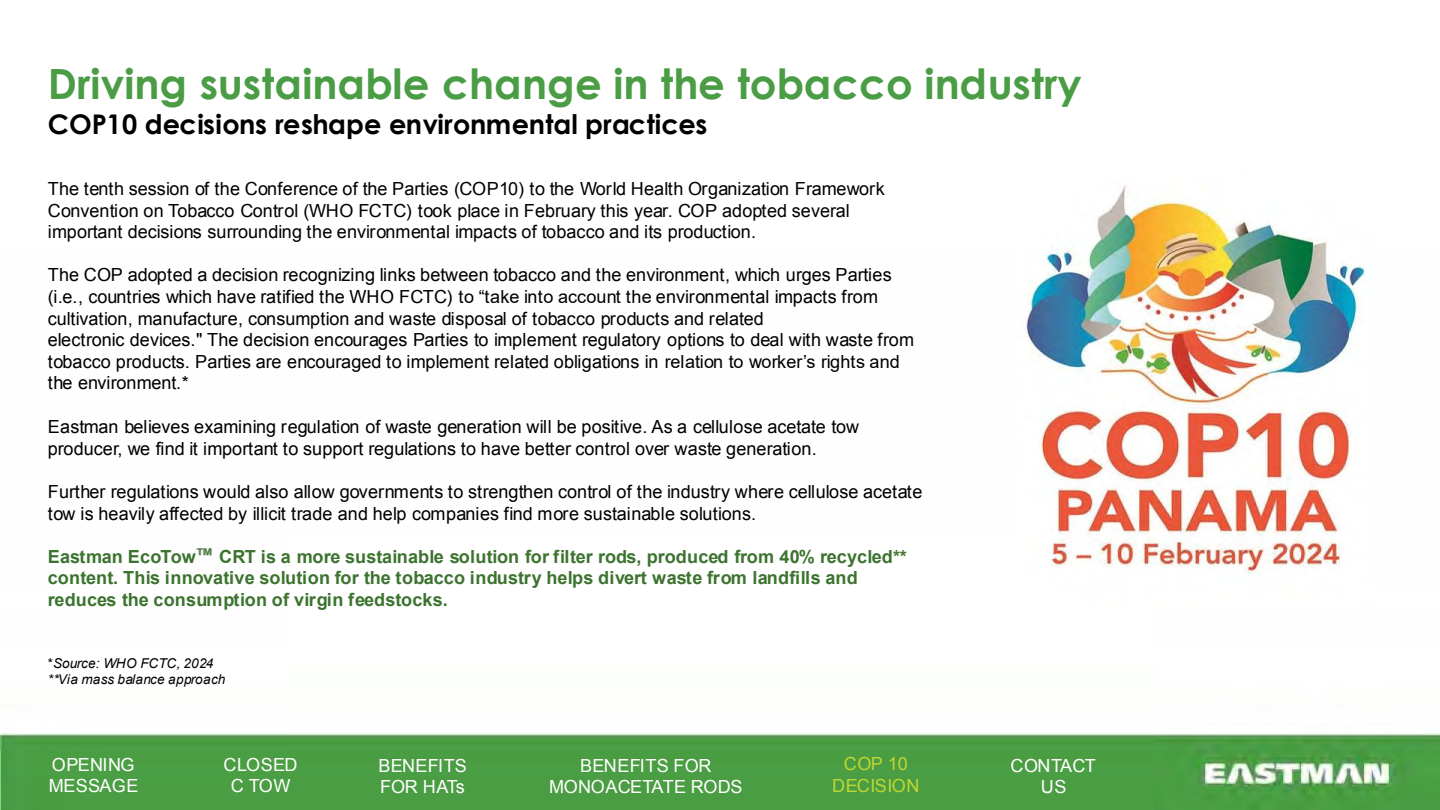
<style>
.page{position:relative;width:1440px;height:810px;background:#fff}
.page>*{position:absolute;margin:0;border:0;box-sizing:border-box;transform-origin:0 0}
.t1{font:700 41.78px "Century Gothic";color:#4a9d45}
.t2{font:700 27.08px "Century Gothic";color:#000}
.t3{font:18.08px/21.5px "Arial";letter-spacing:.005em;color:#000}
.t4{font:700 18.08px/21.5px "Arial";letter-spacing:.005em;color:#3c732f}
.t5{font:18.08px "Arial";letter-spacing:.01em;color:#fff}
.t6{font:18.08px "Arial";letter-spacing:-.02em;color:#fff}
.t7{font:18.08px/21.5px "Arial";letter-spacing:.01em;color:#bed732;text-align:center}
.t8{font:18px/21.5px "Arial";letter-spacing:.005em;color:#000}
.t9{font:18px "Arial";letter-spacing:.02em;color:#fff}
.t10{font:18px "Arial";letter-spacing:-.005em;color:#fff}
.t11{font:italic 13.58px "Arial";color:#000}
.t12{font:italic 13.5px "Arial";letter-spacing:.015em;color:#000}
.s1{font-style:normal}
</style>
<div class="page">
<img style="left:0;top:733px;width:1440px;height:77px">
<img style="left:196px;top:548px;width:16px;height:8px">
<img style="left:1026px;top:185px;width:339px;height:389px">
<h1 class="t1" style="left:48px;top:52px;width:1035px">Driving sustainable change in the tobacco industry</h1>
<h2 class="t2" style="left:48px;top:103px;width:661px">COP10 decisions reshape environmental practices</h2>
<p class="t3" style="left:48px;top:178px;width:839px">The tenth session of the Conference of the Parties (COP10) to the World Health Organization Framework</p>
<p class="t8" style="left:48px;top:200px;width:804px">Convention on Tobacco Control (WHO FCTC) took place in February this year. COP adopted several</p>
<p class="t3" style="left:48px;top:221px;width:710px">important decisions surrounding the environmental impacts of tobacco and its production.</p>
<p class="t3" style="left:48px;top:264px;width:845px">The COP adopted a decision recognizing links between tobacco and the environment, which urges Parties</p>
<p class="t8" style="left:48px;top:287px;width:832px">(i.e., countries which have ratified the WHO FCTC) to “take into account the environmental impacts from cultivation, manufacture, consumption and waste disposal of tobacco products and related</p>
<p class="t3" style="left:48px;top:329px;width:868px">electronic devices." The decision encourages Parties to implement regulatory options to deal with waste from tobacco products. Parties are encouraged to implement related obligations in relation to worker’s rights and the environment.*</p>
<p class="t8" style="left:48px;top:416px;width:813px">Eastman believes examining regulation of waste generation will be positive. As a cellulose acetate tow</p>
<p class="t3" style="left:48px;top:438px;width:770px">producer, we find it important to support regulations to have better control over waste generation.</p>
<p class="t3" style="left:48px;top:481px;width:876px">Further regulations would also allow governments to strengthen control of the industry where cellulose acetate</p>
<p class="t8" style="left:48px;top:503px;width:710px">tow is heavily affected by illicit trade and help companies find more sustainable solutions.</p>
<p class="t4" style="left:48px;top:547px;width:150px">Eastman EcoTow</p>
<p class="t4" style="left:48px;top:547px;width:861px;text-indent:171px">CRT is a more sustainable solution for filter rods, produced from 40% recycled** content. This innovative solution for the tobacco industry helps divert waste from landfills and reduces the consumption of virgin feedstocks.</p>
<p class="t11" style="left:48px;top:654px;width:167px"><span class="s1">*</span>Source: WHO FCTC, 2024</p>
<p class="t12" style="left:48px;top:670px;width:179px">**Via mass balance approach</p>
<p class="t10" style="left:52px;top:753px;width:84px">OPENING</p>
<p class="t5" style="left:49px;top:774px;width:91px">MESSAGE</p>
<p class="t9" style="left:224px;top:753px;width:76px">CLOSED</p>
<p class="t5" style="left:231px;top:774px;width:61px">C TOW</p>
<p class="t9" style="left:378px;top:753px;width:90px">BENEFITS</p>
<p class="t5" style="left:380px;top:775px;width:86px">FOR HATs</p>
<p class="t9" style="left:580px;top:754px;width:133px">BENEFITS FOR</p>
<p class="t6" style="left:549px;top:775px;width:195px">MONOACETATE RODS</p>
<p class="t7" style="left:832px;top:753px;width:89px">COP 10<br>DECISION</p>
<p class="t10" style="left:1011px;top:753px;width:87px">CONTACT</p>
<p class="t5" style="left:1041px;top:775px;width:27px">US</p>
</div>
